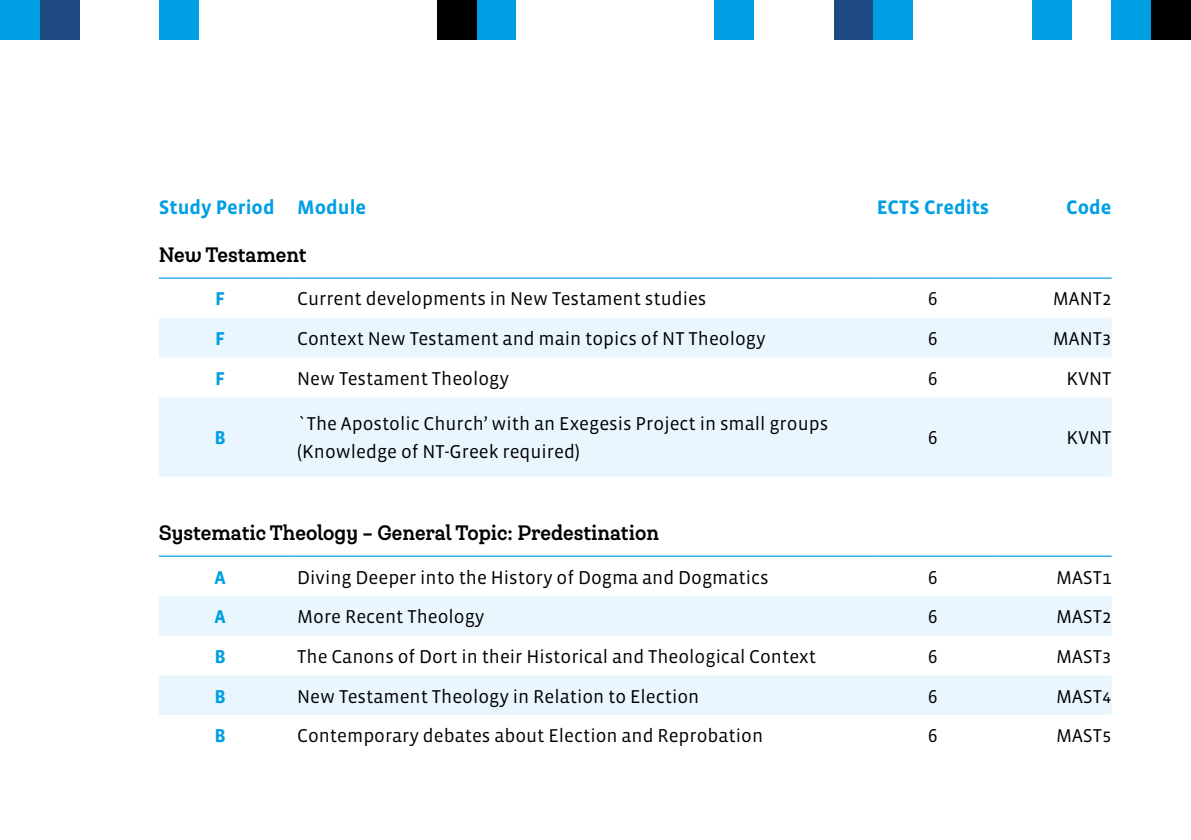
<style>
.page{position:relative;width:1191px;height:840px;background:#fff}
.page>*{position:absolute;margin:0;border:0;box-sizing:border-box;transform-origin:0 0}
.t1{font:700 20px "Queulat Cnd Alt";color:#000}
.t2{font:700 20px "Vista Sans";color:#009fe3}
.t3{font:19px/28px "Vista Sans";color:#000}
.t4{font:19px "Vista Sans SC Book";color:#000}
.t5{font:700 19px "Vista Sans";color:#009fe3}
</style>
<div class="page">
<svg style="left:159px;top:278px;width:952px;height:437px"></svg>
<svg style="left:159px;top:317px;width:952px;height:397px;fill:#f2f9fe"></svg>
<hr style="left:159px;top:277px;width:130px;height:1px;background:#009fe3">
<hr style="left:289px;top:277px;width:584px;height:1px;background:#009fe3">
<hr style="left:873px;top:277px;width:119px;height:1px;background:#009fe3">
<hr style="left:992px;top:277px;width:119px;height:1px;background:#009fe3">
<hr style="left:159px;top:555px;width:130px;height:1px;background:#009fe3">
<hr style="left:289px;top:555px;width:584px;height:1px;background:#009fe3">
<hr style="left:873px;top:555px;width:119px;height:1px;background:#009fe3">
<hr style="left:992px;top:555px;width:119px;height:1px;background:#009fe3">
<div style="left:0;top:0;width:40px;height:40px;background:#009fe3"></div>
<div style="left:159px;top:0;width:39px;height:40px;background:#009fe3"></div>
<div style="left:476px;top:0;width:40px;height:40px;background:#009fe3"></div>
<div style="left:1032px;top:0;width:39px;height:40px;background:#009fe3"></div>
<div style="left:1111px;top:0;width:40px;height:40px;background:#009fe3"></div>
<div style="left:714px;top:0;width:40px;height:40px;background:#009fe3"></div>
<div style="left:40px;top:0;width:39px;height:40px;background:#1d4a83"></div>
<div style="left:437px;top:0;width:39px;height:40px;background:#000"></div>
<div style="left:1151px;top:0;width:40px;height:40px;background:#000"></div>
<div style="left:833px;top:0;width:40px;height:40px;background:#1d4a83"></div>
<div style="left:873px;top:0;width:40px;height:40px;background:#009fe3"></div>
<p class="t2" style="left:159px;top:197px;width:209px">Study Period Module</p>
<p class="t2" style="left:876px;top:197px;width:114px">ECTS Credits</p>
<p class="t2" style="left:1066px;top:197px;width:47px">Code</p>
<p class="t1" style="left:159px;top:241px;width:149px">New Testament</p>
<p class="t5" style="left:215px;top:289px;width:12px">F</p>
<p class="t3" style="left:297px;top:285px;width:411px">Current developments in New Testament studies</p>
<p class="t3" style="left:928px;top:285px;width:11px">6</p>
<p class="t4" style="left:1052px;top:289px;width:60px">MANT2</p>
<p class="t5" style="left:215px;top:329px;width:12px">F</p>
<p class="t3" style="left:297px;top:325px;width:470px">Context New Testament and main topics of NT Theology</p>
<p class="t3" style="left:928px;top:325px;width:11px">6</p>
<p class="t4" style="left:1052px;top:329px;width:60px">MANT3</p>
<p class="t5" style="left:215px;top:368px;width:12px">F</p>
<p class="t3" style="left:297px;top:364px;width:213px">New Testament Theology</p>
<p class="t3" style="left:928px;top:364px;width:11px">6</p>
<p class="t4" style="left:1066px;top:368px;width:47px">KVNT</p>
<p class="t5" style="left:214px;top:428px;width:13px">B</p>
<p class="t3" style="left:297px;top:410px;width:532px">`The Apostolic Church’ with an Exegesis Project in small groups (Knowledge of NT-Greek required)</p>
<p class="t3" style="left:928px;top:424px;width:11px">6</p>
<p class="t4" style="left:1066px;top:428px;width:47px">KVNT</p>
<p class="t1" style="left:159px;top:519px;width:502px">Systematic Theology – General Topic: Predestination</p>
<p class="t5" style="left:214px;top:567px;width:13px">A</p>
<p class="t3" style="left:297px;top:563px;width:473px">Diving Deeper into the History of Dogma and Dogmatics</p>
<p class="t3" style="left:928px;top:563px;width:11px">6</p>
<p class="t4" style="left:1056px;top:567px;width:57px">MAST1</p>
<p class="t5" style="left:214px;top:606px;width:13px">A</p>
<p class="t3" style="left:297px;top:603px;width:189px">More Recent Theology</p>
<p class="t3" style="left:928px;top:603px;width:11px">6</p>
<p class="t4" style="left:1056px;top:606px;width:57px">MAST2</p>
<p class="t5" style="left:214px;top:646px;width:13px">B</p>
<p class="t3" style="left:297px;top:642px;width:520px">The Canons of Dort in their Historical and Theological Context</p>
<p class="t3" style="left:928px;top:642px;width:11px">6</p>
<p class="t4" style="left:1056px;top:646px;width:57px">MAST3</p>
<p class="t5" style="left:214px;top:686px;width:13px">B</p>
<p class="t3" style="left:297px;top:682px;width:403px">New Testament Theology in Relation to Election</p>
<p class="t3" style="left:928px;top:682px;width:11px">6</p>
<p class="t4" style="left:1056px;top:686px;width:57px">MAST4</p>
<p class="t5" style="left:214px;top:726px;width:13px">B</p>
<p class="t3" style="left:297px;top:722px;width:467px">Contemporary debates about Election and Reprobation</p>
<p class="t3" style="left:928px;top:722px;width:11px">6</p>
<p class="t4" style="left:1056px;top:725px;width:57px">MAST5</p>
</div>
